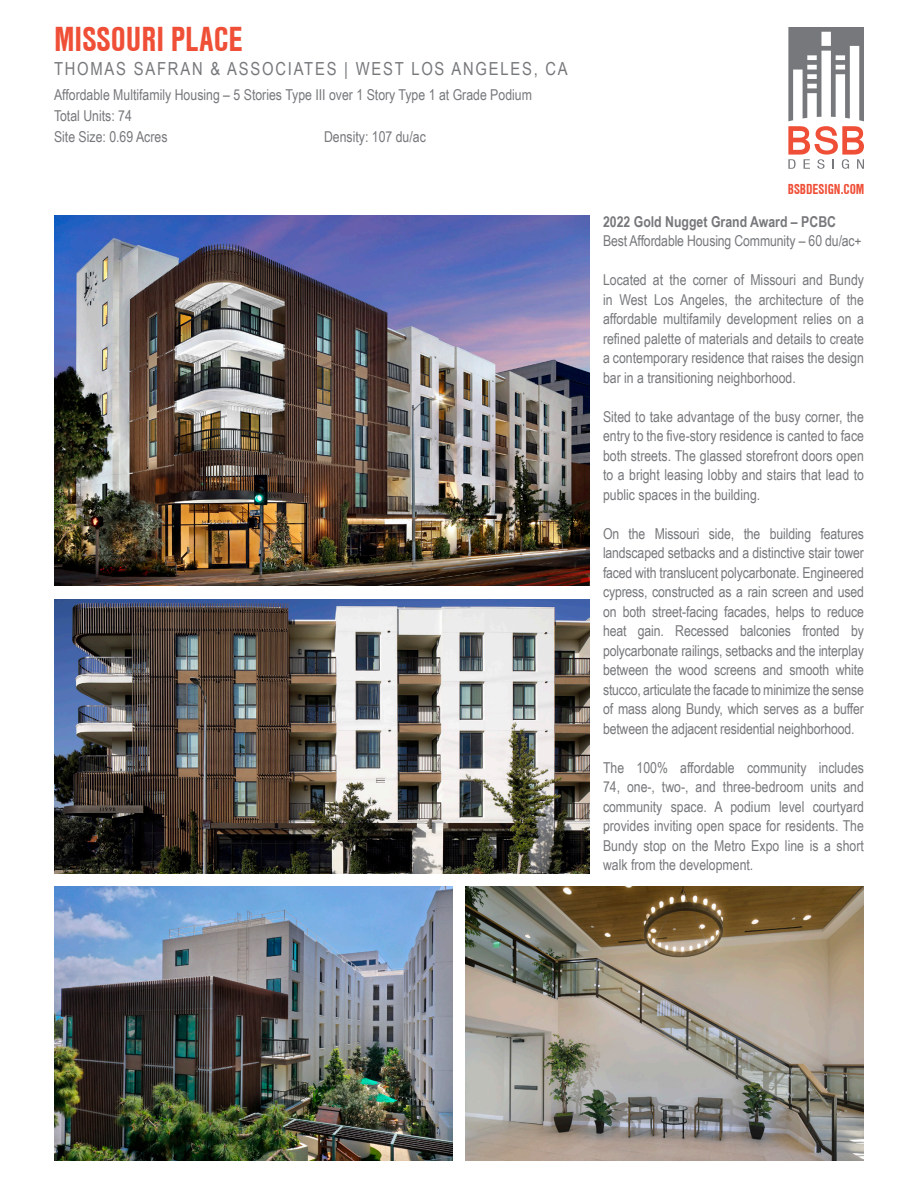
<style>
.page{position:relative;width:918px;height:1188px;background:#fff}
.page>*{position:absolute;margin:0;border:0;box-sizing:border-box;transform-origin:0 0}
.Project_Name{font:700 36px "Nimbus San Con";color:#ef4f37}
.Client_and_Location{font:18px "Arial Narrow";letter-spacing:.1em;color:#76787b}
.Extra_Project_Descri{font:15px/19.5px "Arial Narrow";color:#76787b;text-align:justify}
.Project_Info{font:15px "Arial Narrow";color:#76787b}
.Extra_Project_Descri-2{font:700 15px "Arial Narrow";color:#76787b}
.t1{font:700 15px "Nimbus San Con";color:#ef4f37}
</style>
<div class="page">
<svg style="left:788px;top:27px;width:76px;height:142px"></svg>
<img style="left:54px;top:216px;width:536px;height:370px">
<img style="left:54px;top:599px;width:536px;height:274px">
<img style="left:54px;top:887px;width:398px;height:274px">
<img style="left:466px;top:887px;width:398px;height:274px">
<p class="Project_Name" style="left:54px;top:19px;width:190px">MISSOURI PLACE</p>
<p class="Client_and_Location" style="left:54px;top:56px;width:515px">THOMAS SAFRAN &amp; ASSOCIATES | WEST LOS ANGELES, CA</p>
<p class="Project_Info" style="left:54px;top:83px;width:479px">Affordable Multifamily Housing – 5 Stories Type III over 1 Story Type 1 at Grade Podium</p>
<p class="Project_Info" style="left:54px;top:104px;width:79px">Total Units: 74</p>
<p class="Project_Info" style="left:54px;top:125px;width:115px">Site Size: 0.69 Acres</p>
<p class="Project_Info" style="left:324px;top:125px;width:103px">Density: 107 du/ac</p>
<p class="t1" style="left:788px;top:180px;width:78px">BSBDESIGN.COM</p>
<p class="Extra_Project_Descri-2" style="left:603px;top:210px;width:235px">2022 Gold Nugget Grand Award – PCBC</p>
<p class="Extra_Project_Descri" style="left:603px;top:231px;width:260px">Best Affordable Housing Community – 60 du/ac+</p>
<p class="Extra_Project_Descri" style="left:603px;top:270px;width:262px">Located at the corner of Missouri and Bundy in West Los Angeles, the architecture of the affordable multifamily development relies on a refined palette of materials and details to create a contemporary residence that raises the design bar in a transitioning neighborhood.</p>
<p class="Extra_Project_Descri" style="left:603px;top:406px;width:263px">Sited to take advantage of the busy corner, the entry to the five-story residence is canted to face both streets. The glassed storefront doors open to a bright leasing lobby and stairs that lead to public spaces in the building.</p>
<p class="Extra_Project_Descri" style="left:603px;top:523px;width:262px">On the Missouri side, the building features landscaped setbacks and a distinctive stair tower faced with translucent polycarbonate. Engineered cypress, constructed as a rain screen and used on both street-facing facades, helps to reduce heat gain. Recessed balconies fronted by polycarbonate railings, setbacks and the interplay between the wood screens and smooth white stucco, articulate the facade to minimize the sense of mass along Bundy, which serves as a buffer between the adjacent residential neighborhood.</p>
<p class="Extra_Project_Descri" style="left:603px;top:757px;width:262px">The 100% affordable community includes 74, one-, two-, and three-bedroom units and community space. A podium level courtyard provides inviting open space for residents. The Bundy stop on the Metro Expo line is a short walk from the development.</p>
</div>
